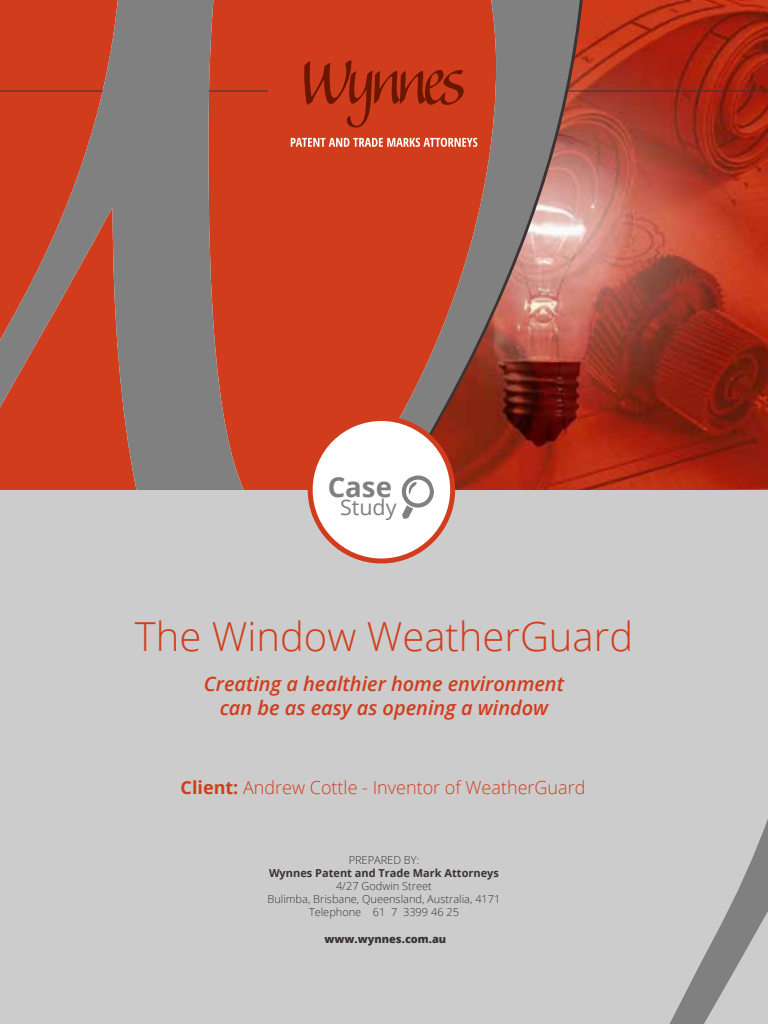
<style>
.page{position:relative;width:768px;height:1024px;background:#fff}
.page>*{position:absolute;margin:0;border:0;box-sizing:border-box;transform-origin:0 0}
.t1{font:300 40px "Open Sans";color:#d13d1c}
.t2{font:700 27.6px "Open Sans";color:#808080}
.t3{font:21.5px "Open Sans";color:#808080}
.t4{font:italic 600 20px/24px "Open Sans";color:#d13d1c;text-align:center}
.t5{font:300 18px "Open Sans";color:#d13d1c}
.t6{font:300 11px/13.2px "Open Sans";color:#3b3333;text-align:center}
.t7{font:700 11px "Open Sans";color:#3b3333}
.t8{font:800 11px "Open Sans";color:#3b3333}
.s1{font-weight:700}
</style>
<div class="page">
<img style="left:584px;top:0;width:184px;height:490px">
<div style="left:0;top:490px;width:768px;height:534px;background:#ccc"></div>
<hr style="left:500px;top:90px;width:268px;height:2px;background:#3b3333">
<svg style="left:0;top:0;width:580px;height:490px;fill:#d13d1c"></svg>
<svg style="left:670px;top:819px;width:98px;height:205px"></svg>
<div style="left:310px;top:419px;width:143px;height:142px;background:#fff;border-radius:50%"></div>
<div style="left:308px;top:416px;width:147px;height:148px;border:5px solid #d13d1c;border-radius:50%"></div>
<svg style="left:291px;top:138px;width:186px;height:9px"></svg>
<svg style="left:304px;top:60px;width:160px;height:68px"></svg>
<svg style="left:401px;top:475px;width:33px;height:44px"></svg>
<h2 class="t2" style="left:328px;top:467px;width:66px">Case</h2>
<h3 class="t3" style="left:340px;top:493px;width:58px">Study</h3>
<h1 class="t1" style="left:135px;top:609px;width:500px">The Window WeatherGuard</h1>
<h3 class="t4" style="left:204px;top:672px;width:362px">Creating a healthier home environment can be as easy as opening a window</h3>
<h3 class="t5" style="left:181px;top:775px;width:406px"><span class="s1">Client:</span> Andrew Cottle - Inventor of WeatherGuard</h3>
<p class="t6" style="left:349px;top:853px;width:72px">PREPARED BY:</p>
<p class="t7" style="left:269px;top:865px;width:231px">Wynnes Patent and Trade Mark Attorneys</p>
<p class="t6" style="left:268px;top:879px;width:234px">4/27 Godwin Street<br>Bulimba, Brisbane, Queensland, Australia, 4171<br>Telephone 61 7 3399 46 25</p>
<p class="t8" style="left:324px;top:930px;width:123px">www.wynnes.com.au</p>
</div>
